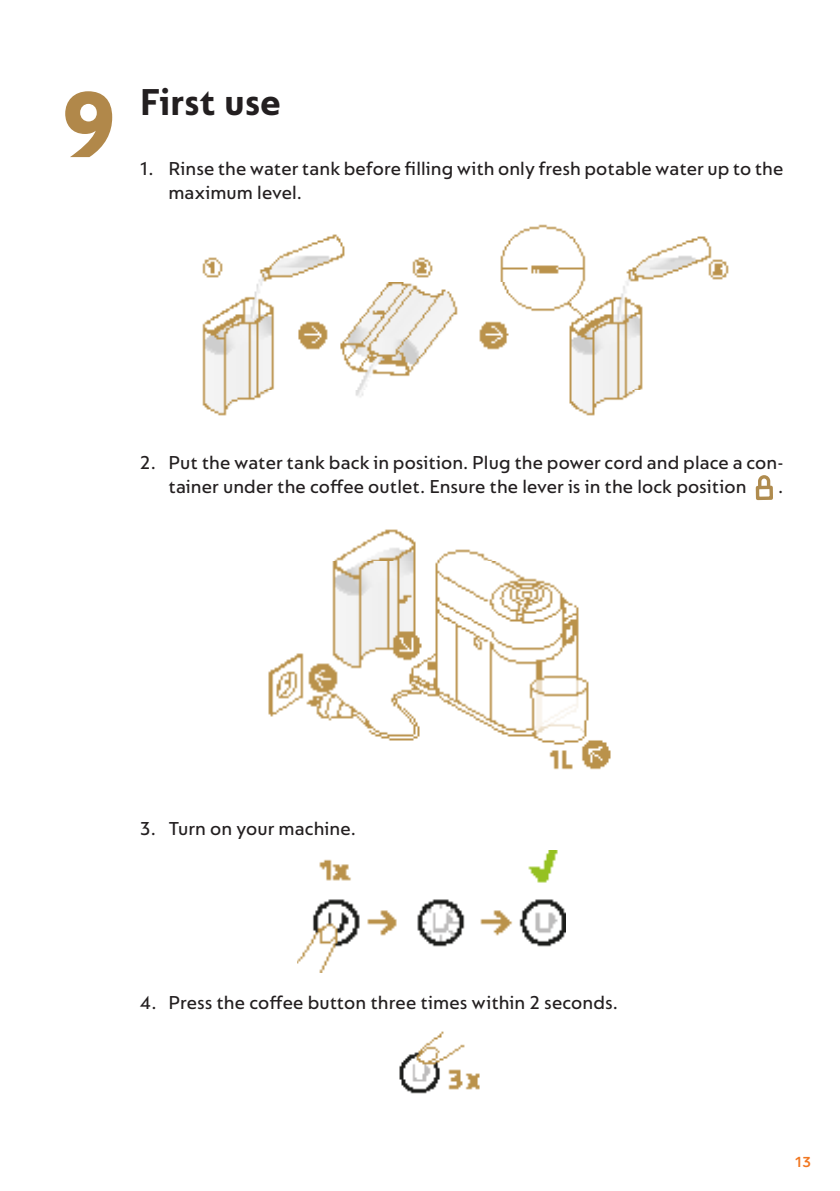
<style>
.page{position:relative;width:840px;height:1191px;background:#fff}
.page>*{position:absolute;margin:0;border:0;box-sizing:border-box;transform-origin:0 0}
.t1{font:100px "Nespresso Lucas Xtra Bd";color:#b1884a;scale:.95 1}
.t2{font:700 40px "Nespresso Lucas";letter-spacing:-.01em;color:#231f20}
.t3{font:500 20px/24px "Nespresso Lucas";letter-spacing:.005em;color:#231f20}
.t4{font:700 14px "Nespresso";color:#f17721}
</style>
<div class="page">
<img style="left:399px;top:1031px;width:81px;height:63px">
<div style="left:755px;top:485px;width:17px;height:15px;border:3px solid #af8b4e"></div>
<svg style="left:755px;top:475px;width:16px;height:15px"></svg>
<img style="left:202px;top:224px;width:527px;height:192px">
<img style="left:268px;top:529px;width:343px;height:241px">
<img style="left:298px;top:850px;width:267px;height:122px">
<h1 class="t1" style="left:61px;top:67px;width:60px">9</h1>
<h2 class="t2" style="left:140px;top:79px;width:143px">First use</h2>
<p class="t3" style="left:168px;top:156px;width:616px;text-indent:-28px">1. Rinse the water tank before filling with only fresh potable water up to the maximum level.</p>
<p class="t3" style="left:140px;top:450px;width:644px;text-align:center">2. Put the water tank back in position. Plug the power cord and place a con&shy;tainer under the coffee outlet. Ensure the lever is in the lock position</p>
<p class="t3" style="left:777px;top:474px;width:7px">.</p>
<p class="t3" style="left:140px;top:816px;width:217px">3. Turn on your machine.</p>
<p class="t3" style="left:140px;top:990px;width:479px">4. Press the coffee button three times within 2 seconds.</p>
<p class="t4" style="left:794px;top:1152px;width:18px">13</p>
</div>
